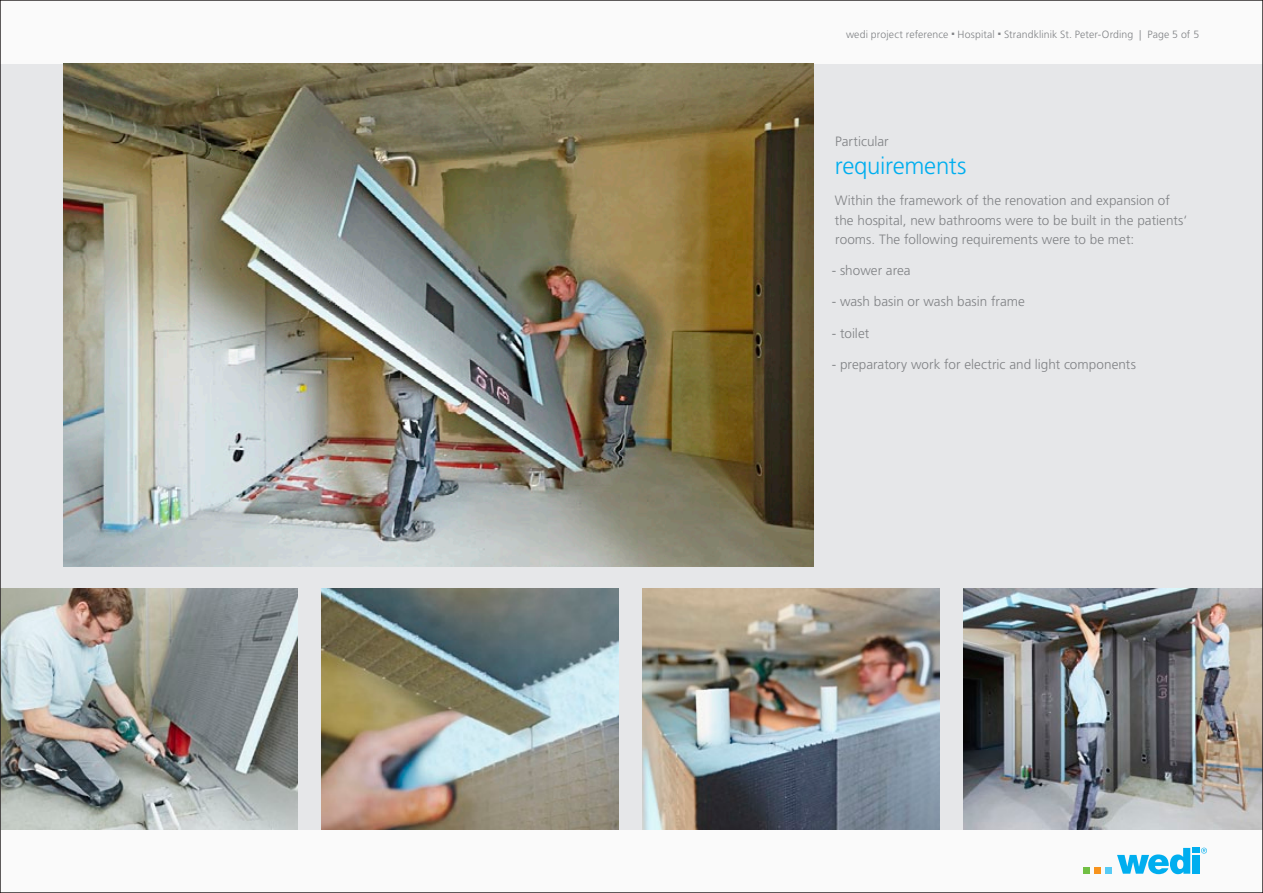
<style>
.page{position:relative;width:1263px;height:893px;background:#fafafa}
.page>*{position:absolute;margin:0;border:0;box-sizing:border-box;transform-origin:0 0}
.t1{font:300 24px "Frutiger LT Std";letter-spacing:-.015em;color:#00aeef}
.t2{font:300 13.5px/19.5px "Frutiger LT Std";letter-spacing:.005em;color:#808285}
.t3{font:300 10.5px "Frutiger LT Std";letter-spacing:.01em;color:#808285}
</style>
<div class="page">
<div style="left:1083px;top:867px;width:7px;height:7px;background:#71bf44"></div>
<div style="left:1094px;top:867px;width:7px;height:7px;background:#f7931d"></div>
<div style="left:1105px;top:867px;width:7px;height:7px;background:#56cbf5"></div>
<svg style="left:1117px;top:848px;width:90px;height:26px"></svg>
<div style="left:0;top:64px;width:1263px;height:765px;background:#e6e7e9"></div>
<img style="left:64px;top:64px;width:750px;height:503px">
<img style="left:2px;top:588px;width:296px;height:241px">
<img style="left:321px;top:588px;width:298px;height:241px">
<img style="left:642px;top:588px;width:298px;height:241px">
<img style="left:963px;top:588px;width:298px;height:241px">
<p class="t3" style="left:846px;top:28px;width:355px">wedi project reference ○ Hospital ○ Strandklinik St. Peter-Ording | Page 5 of 5</p>
<p class="t2" style="left:835px;top:132px;width:55px">Particular</p>
<h1 class="t1" style="left:835px;top:152px;width:133px">requirements</h1>
<p class="t2" style="left:835px;top:191px;width:354px">Within the framework of the renovation and expansion of the hospital, new bathrooms were to be built in the patients‘ rooms. The following requirements were to be met:</p>
<p class="t2" style="left:832px;top:261px;width:80px">- shower area</p>
<p class="t2" style="left:832px;top:292px;width:195px">- wash basin or wash basin frame</p>
<p class="t2" style="left:832px;top:323px;width:39px">- toilet</p>
<p class="t2" style="left:832px;top:355px;width:306px">- preparatory work for electric and light components</p>
</div>
